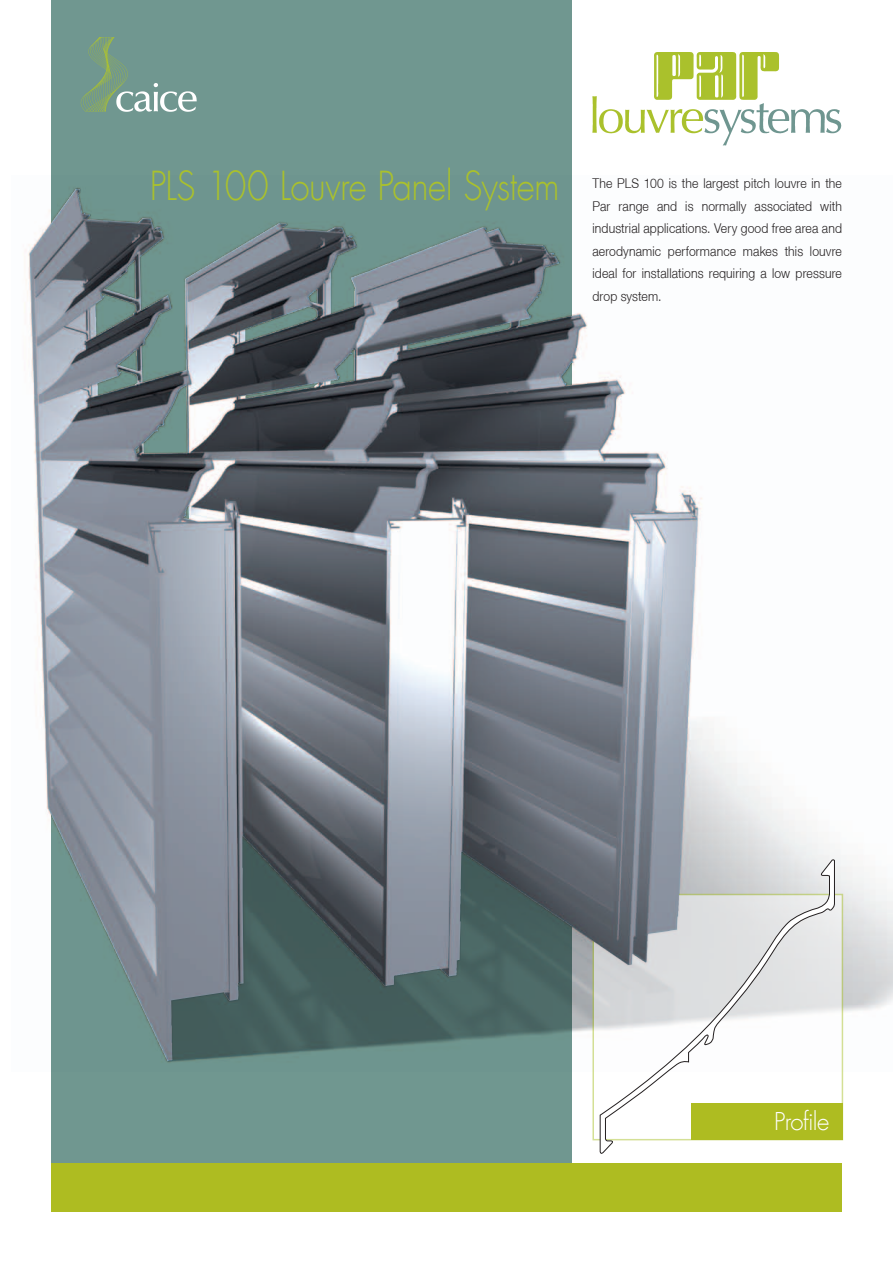
<style>
.page{position:relative;width:893px;height:1263px;background:#fff}
.page>*{position:absolute;margin:0;border:0;box-sizing:border-box;transform-origin:0 0}
.t1{font:300 39.15px "Futura LT";letter-spacing:-.02em;color:#aac12c;scale:.9 1}
.t2{font:300 24px "Futura LT";letter-spacing:-.03em;color:#fff}
.t3{font:300 13.5px/22.5px "Helvetica Neue LT";letter-spacing:.01em;color:#231f20;text-align:justify;scale:.9 1}
</style>
<div class="page">
<div style="left:51px;top:0;width:521px;height:1163px;background:#709790"></div>
<img style="left:24px;top:187px;width:869px;height:885px">
<div style="left:51px;top:1163px;width:791px;height:49px;background:#aebc21"></div>
<img style="left:88px;top:37px;width:11px;height:18px">
<img style="left:696px;top:52px;width:83px;height:48px">
<svg style="left:592px;top:894px;width:251px;height:246px"></svg>
<div style="left:691px;top:1103px;width:151px;height:37px;background:#aebc21"></div>
<svg style="left:600px;top:859px;width:235px;height:295px"></svg>
<img style="left:29px;top:189px;width:47px;height:641px">
<h1 class="t1" style="left:150px;top:162px;width:457px">PLS 100 Louvre Panel System</h1>
<p class="t3" style="left:592px;top:172px;width:279px">The PLS 100 is the largest pitch louvre in the Par range and is normally associated with industrial applications. Very good free area and aerodynamic performance makes this louvre ideal for installations requiring a low pressure drop system.</p>
<h2 class="t2" style="left:774px;top:1106px;width:57px">Profile</h2>
</div>
